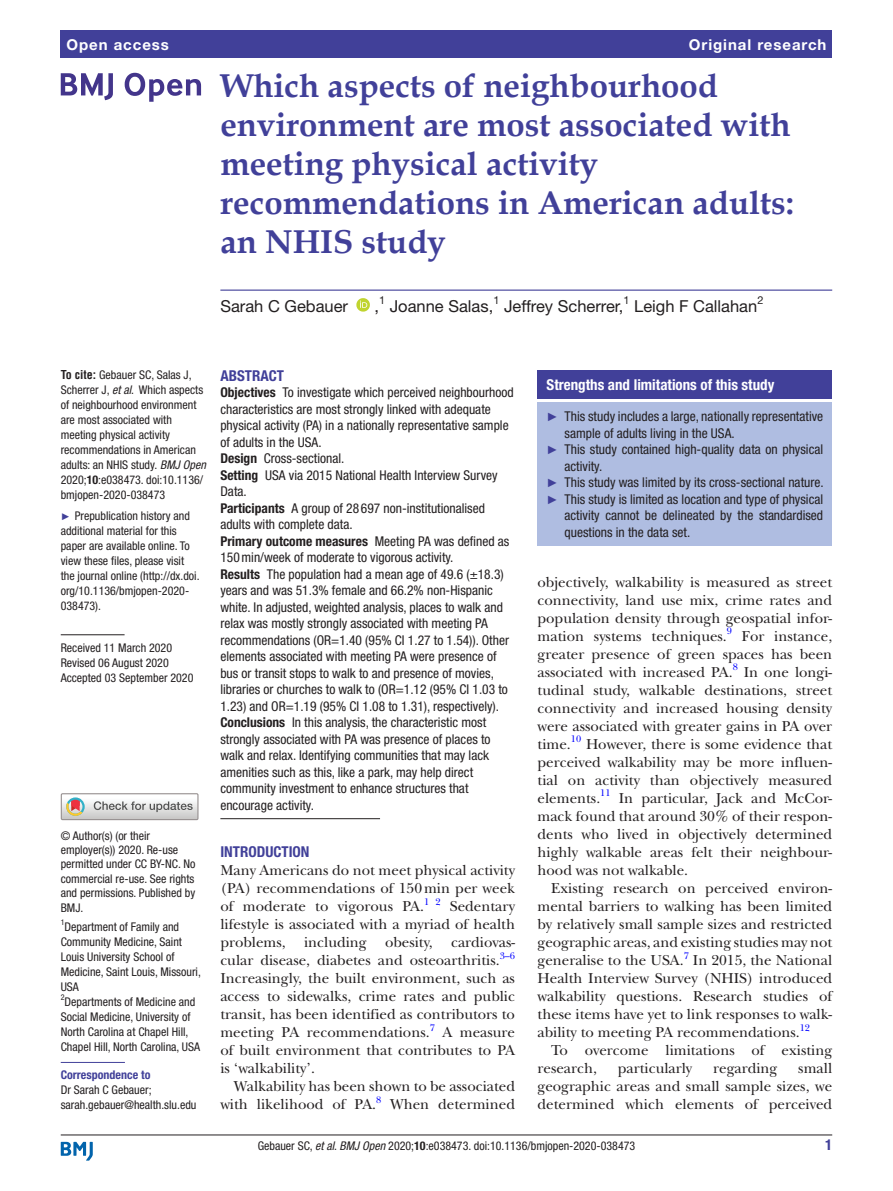
<style>
.page{position:relative;width:893px;height:1191px;background:#fff}
.page>*{position:absolute;margin:0;border:0;box-sizing:border-box;transform-origin:0 0}
.t1{font:700 33px/39px "Book Antiqua";color:#414099}
.t2{font:16.5px "Helvetica Neue LT Std";color:#231f20}
.t3{font:15px/18px "New Baskerville";color:#231f20;text-align:justify}
.t4{font:700 condensed 15px "Helvetica Neue LT Std";color:#fff}
.t5{font:700 15px "Helvetica Neue LT Std";letter-spacing:.065em;color:#fff}
.t6{font:700 condensed 15px "Helvetica Neue LT Std";color:#414099}
.t7{font:condensed 13.5px/16.5px "Helvetica Neue LT Std";color:#231f20}
.t8{font:condensed 12px/15px "Helvetica Neue LT Std";color:#231f20}
.t9{font:700 condensed 12px "Helvetica Neue LT Std";color:#414099}
.t10{font:10.95px "Helvetica Neue LT Std";color:#231f20}
.t11{font:9.9px "New Baskerville";color:#00f}
.t12{font:condensed 7.95px "Helvetica Neue LT Std";color:#231f20}
.s1{font-family:"Helvetica LT Std";font-weight:700}
.s2{font-style:italic}
.s3{font-weight:700}
.s4{font-family:"Arial";font-stretch:normal;font-size:9.75px;color:#414099}
.s5{font-family:"Arial";font-stretch:normal;font-size:12px;color:#414099}
</style>
<div class="page">
<hr style="left:61px;top:1134px;width:771px;height:1px;background:#231f20">
<svg style="left:61px;top:1141px;width:32px;height:19px"></svg>
<div style="left:61px;top:31px;width:771px;height:27px;background:#414099"></div>
<hr style="left:220px;top:289px;width:612px;height:2px;background:#414099">
<svg style="left:356px;top:298px;width:14px;height:14px"></svg>
<hr style="left:61px;top:634px;width:64px;height:1px;background:#231f20">
<hr style="left:61px;top:1062px;width:64px;height:1px;background:#414099">
<svg style="left:61px;top:73px;width:52px;height:27px"></svg>
<svg style="left:125px;top:73px;width:76px;height:29px"></svg>
<div style="left:61px;top:793px;width:138px;height:27px;border:1px solid #969090"></div>
<svg style="left:61px;top:793px;width:137px;height:26px"></svg>
<hr style="left:220px;top:818px;width:160px;height:1px;background:#231f20">
<div style="left:538px;top:370px;width:294px;height:29px;background:#414099"></div>
<div style="left:538px;top:403px;width:294px;height:143px;background:#afbde1"></div>
<p class="t5" style="left:66px;top:35px;width:104px">Open access</p>
<p class="t5" style="left:689px;top:35px;width:139px">Original research</p>
<h1 class="t1" style="left:220px;top:66px;width:575px">Which aspects of neighbourhood environment are most associated with meeting physical activity recommendations in American adults: an NHIS study</h1>
<p class="t2" style="left:220px;top:296px;width:129px">Sarah C Gebauer</p>
<p class="t2" style="left:374px;top:296px;width:6px">,</p>
<p class="t10" style="left:379px;top:294px;width:8px">1</p>
<p class="t2" style="left:390px;top:296px;width:105px">Joanne Salas,</p>
<p class="t10" style="left:493px;top:294px;width:8px">1</p>
<p class="t2" style="left:504px;top:296px;width:121px">Jeffrey Scherrer,</p>
<p class="t10" style="left:623px;top:294px;width:8px">1</p>
<p class="t2" style="left:634px;top:296px;width:125px">Leigh F Callahan</p>
<p class="t10" style="left:757px;top:294px;width:8px">2</p>
<p class="t8" style="left:61px;top:367px;width:147px"><span class="s1">To cite:</span> Gebauer SC, Salas J,<br>Scherrer J, <span class="s2">et al</span>. Which aspects of neighbourhood environment are most associated with meeting physical activity recommendations in American adults: an NHIS study. <span class="s2">BMJ Open<br></span>2020;<span class="s3">10</span>:e038473. doi:10.1136/ bmjopen-2020-038473</p>
<p class="t8" style="left:61px;top:508px;width:140px"><span class="s4">►</span> Prepublication history and additional material for this paper are available online. To view these files, please visit the journal online (http://dx.doi. org/10.1136/bmjopen-2020-<br>038473).</p>
<p class="t8" style="left:61px;top:640px;width:134px">Received 11 March 2020<br>Revised 06 August 2020<br>Accepted 03 September 2020</p>
<p class="t8" style="left:61px;top:828px;width:136px;line-height:14.4px">© Author(s) (or their employer(s)) 2020. Re-use permitted under CC BY-NC. No commercial re-use. See rights and permissions. Published by<br>BMJ.</p>
<p class="t12" style="left:61px;top:918px;width:5px">1</p>
<p class="t8" style="left:61px;top:919px;width:142px;text-indent:4px">Department of Family and<br>Community Medicine, Saint<br>Louis University School of<br>Medicine, Saint Louis, Missouri,<br>USA<br><sup>2</sup>Departments of Medicine and<br>Social Medicine, University of<br>North Carolina at Chapel Hill,<br>Chapel Hill, North Carolina, USA</p>
<p class="t9" style="left:61px;top:1067px;width:91px">Correspondence to</p>
<p class="t8" style="left:61px;top:1082px;width:137px">Dr Sarah C Gebauer; sarah.gebauer@health.slu.edu</p>
<p class="t6" style="left:220px;top:366px;width:65px">ABSTRACT</p>
<p class="t7" style="left:220px;top:384px;width:295px"><span class="s3">Objectives</span> To investigate which perceived neighbourhood characteristics are most strongly linked with adequate physical activity (PA) in a nationally representative sample of adults in the USA.<br><span class="s3">Design</span> Cross-sectional.<br><span class="s3">Setting</span> USA via 2015 National Health Interview Survey Data.<br><span class="s3">Participants</span> A group of 28 697 non-institutionalised adults with complete data.<br><span class="s3">Primary outcome measures</span> Meeting PA was defined as 150min/week of moderate to vigorous activity.<br><span class="s3">Results</span> The population had a mean age of 49.6 (±18.3) years and was 51.3% female and 66.2% non-Hispanic white. In adjusted, weighted analysis, places to walk and relax was mostly strongly associated with meeting PA recommendations (OR=1.40 (95% CI 1.27 to 1.54)). Other elements associated with meeting PA were presence of bus or transit stops to walk to and presence of movies, libraries or churches to walk to (OR=1.12 (95% CI 1.03 to 1.23) and OR=1.19 (95% CI 1.08 to 1.31), respectively).<br><span class="s3">Conclusions</span> In this analysis, the characteristic most strongly associated with PA was presence of places to walk and relax. Identifying communities that may lack amenities such as this, like a park, may help direct community investment to enhance structures that encourage activity.</p>
<p class="t6" style="left:220px;top:843px;width:91px">INTRODUCTION</p>
<p class="t3" style="left:220px;top:861px;width:296px">Many Americans do not meet physical activity (PA) recommendations of 150min per week of moderate to vigorous PA.</p>
<p class="t11" style="left:424px;top:895px;width:18px">1 2</p>
<p class="t3" style="left:220px;top:897px;width:296px;text-indent:230px">Sedentary lifestyle is associated with a myriad of health problems, including obesity, cardiovas&shy;cular disease, diabetes and osteoarthritis.</p>
<p class="t11" style="left:500px;top:949px;width:17px">3–6</p>
<p class="t3" style="left:220px;top:969px;width:296px">Increasingly, the built environment, such as access to sidewalks, crime rates and public transit, has been identified as contributors to meeting PA recommendations.</p>
<p class="t11" style="left:430px;top:1021px;width:7px">7</p>
<p class="t3" style="left:220px;top:1023px;width:296px;text-indent:222px">A measure of built environment that contributes to PA is ‘walkability’.</p>
<p class="t3" style="left:220px;top:1077px;width:296px;text-indent:13px">Walkability has been shown to be associated with likelihood of PA.<sup>8</sup></p>
<p class="t3" style="left:390px;top:1095px;width:126px">When determined</p>
<p class="t4" style="left:547px;top:375px;width:229px">Strengths and limitations of this study</p>
<p class="t7" style="left:547px;top:408px;width:278px"><span class="s5">►</span> This study includes a large, nationally representative</p>
<p class="t7" style="left:565px;top:425px;width:172px">sample of adults living in the USA.</p>
<p class="t7" style="left:547px;top:441px;width:278px"><span class="s5">►</span> This study contained high-quality data on physical</p>
<p class="t7" style="left:565px;top:458px;width:39px">activity.</p>
<p class="t7" style="left:547px;top:474px;width:279px"><span class="s5">►</span> This study was limited by its cross-sectional nature.</p>
<p class="t7" style="left:547px;top:491px;width:278px"><span class="s5">►</span> This study is limited as location and type of physical</p>
<p class="t7" style="left:565px;top:507px;width:260px">activity cannot be delineated by the standardised</p>
<p class="t7" style="left:565px;top:524px;width:127px">questions in the data set.</p>
<p class="t3" style="left:538px;top:573px;width:296px">objectively, walkability is measured as street connectivity, land use mix, crime rates and population density through geospatial infor&shy;mation systems techniques.<sup>9</sup></p>
<p class="t3" style="left:538px;top:627px;width:296px;text-indent:204px">For instance, greater presence of green spaces has been associated with increased PA.</p>
<p class="t11" style="left:733px;top:661px;width:7px">8</p>
<p class="t3" style="left:538px;top:663px;width:296px;text-indent:206px">In one longi&shy;tudinal study, walkable destinations, street connectivity and increased housing density were associated with greater gains in PA over time.</p>
<p class="t11" style="left:571px;top:733px;width:12px">10</p>
<p class="t3" style="left:538px;top:735px;width:296px;text-indent:48px">However, there is some evidence that perceived walkability may be more influen&shy;tial on activity than objectively measured elements.</p>
<p class="t11" style="left:600px;top:787px;width:12px">11</p>
<p class="t3" style="left:538px;top:789px;width:296px;text-indent:81px">In particular, Jack and McCor&shy;mack found that around 30% of their respon&shy;dents who lived in objectively determined highly walkable areas felt their neighbour&shy;hood was not walkable.</p>
<p class="t3" style="left:538px;top:879px;width:296px;text-indent:14px">Existing research on perceived environ&shy;mental barriers to walking has been limited by relatively small sample sizes and restricted geographic areas, and existing studies may not generalise to the USA.</p>
<p class="t11" style="left:684px;top:949px;width:7px">7</p>
<p class="t3" style="left:538px;top:951px;width:296px;text-indent:155px">In 2015, the National Health Interview Survey (NHIS) introduced walkability questions. Research studies of these items have yet to link responses to walk&shy;ability to meeting PA recommendations.<sup>12</sup></p>
<p class="t3" style="left:538px;top:1041px;width:296px;text-indent:14px">To overcome limitations of existing research,</p>
<p class="t3" style="left:538px;top:1059px;width:296px;text-indent:261px">small geographic areas and small sample sizes, we determined which elements of perceived</p>
<p class="t3" style="left:618px;top:1059px;width:76px">particularly</p>
<p class="t3" style="left:713px;top:1059px;width:66px">regarding</p>
<p class="t8" style="left:258px;top:1137px;width:379px">Gebauer SC, <span class="s2">et al</span>. <span class="s2">BMJ Open</span> 2020;<span class="s3">10</span>:e038473. doi:10.1136/bmjopen-2020-038473</p>
<p class="t6" style="left:825px;top:1135px;width:9px">1</p>
</div>
